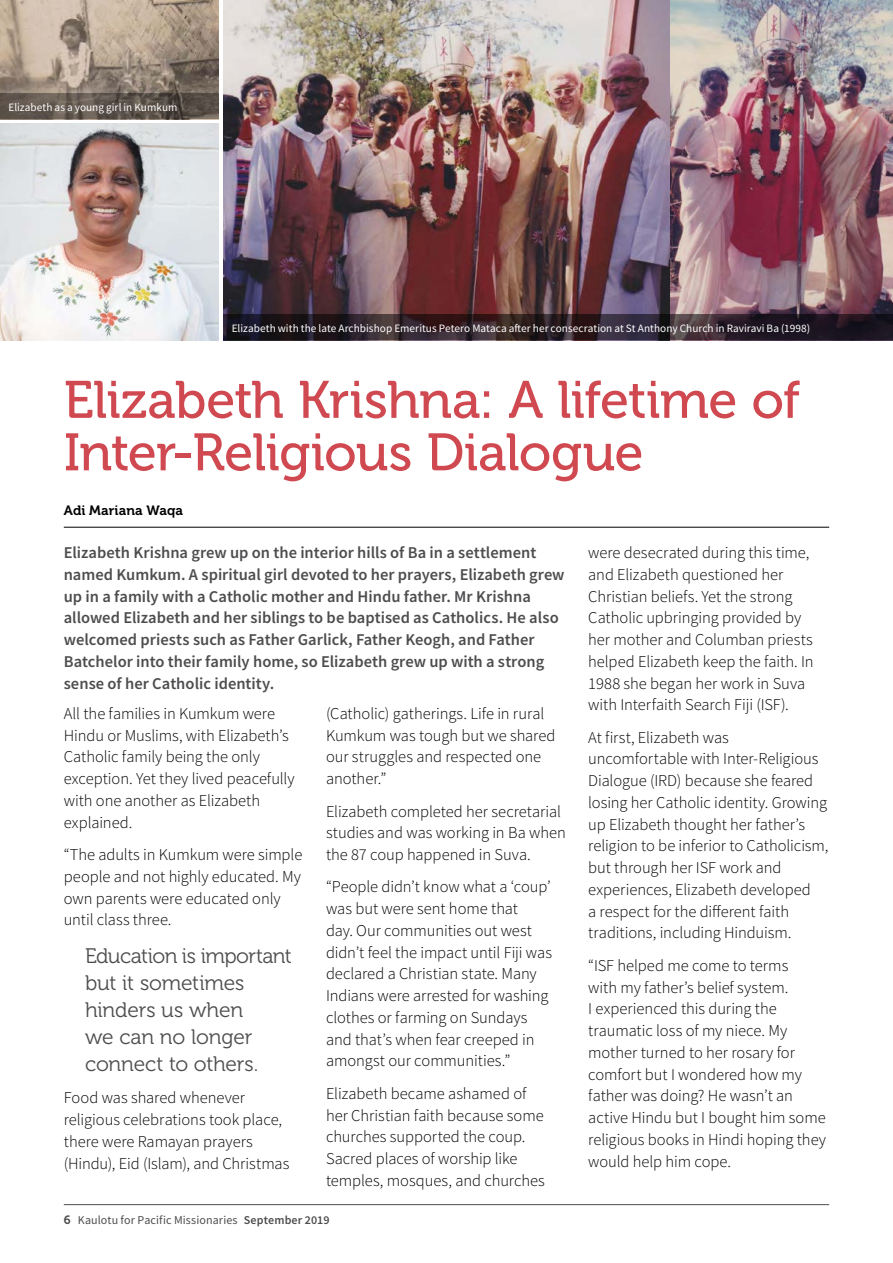
<style>
.page{position:relative;width:893px;height:1263px;background:#fff}
.page>*{position:absolute;margin:0;border:0;box-sizing:border-box;transform-origin:0 0}
.t1{font:52.5px/52.5px "Museo 500";letter-spacing:-.015em;color:#d04950}
.t2{font:21px/27px "Museo 300";letter-spacing:-.01em;color:#4d4d4f}
.t3{font:300 16.5px/21.8px "Source Sans Pro";letter-spacing:-.005em;color:#000}
.t4{font:600 16.5px/21.8px "Source Sans Pro";color:#4d4d4f}
.t5{font:13.5px "Museo 700";letter-spacing:.005em;color:#000}
.t6{font:12px "Source Sans Pro";letter-spacing:.01em;color:#4d4d4f}
.t7{font:11.25px "Source Sans Pro";letter-spacing:.005em;color:#fff}
.s1{font-family:"Museo 700"}
.s2{font-weight:600}
</style>
<div class="page">
<img style="left:223px;top:0;width:670px;height:315px">
<hr style="left:64px;top:527px;width:765px;height:1px;background:#000">
<img style="left:0;top:123px;width:219px;height:217px">
<img style="left:0;top:0;width:219px;height:94px">
<svg style="left:223px;top:315px;width:670px;height:25px;background:#2a1f27"></svg>
<svg style="left:0;top:94px;width:219px;height:25px;background:#5d544c"></svg>
<svg style="left:892px;top:197px;width:1px;height:25px"></svg>
<hr style="left:64px;top:1204px;width:765px;height:1px;background:#4d4d4f">
<p class="t7" style="left:9px;top:100px;width:170px">Elizabeth as a young girl in Kumkum</p>
<p class="t7" style="left:232px;top:321px;width:580px">Elizabeth with the late Archbishop Emeritus Petero Mataca after her consecration at St Anthony Church in Raviravi Ba (1998)</p>
<h1 class="t1" style="left:64px;top:374px;width:738px">Elizabeth Krishna: A lifetime of<br>Inter-Religious Dialogue</h1>
<p class="t5" style="left:64px;top:503px;width:121px">Adi Mariana Waqa</p>
<p class="t4" style="left:64px;top:542px;width:502px">Elizabeth Krishna grew up on the interior hills of Ba in a settlement named Kumkum. A spiritual girl devoted to her prayers, Elizabeth grew up in a family with a Catholic mother and Hindu father. Mr Krishna allowed Elizabeth and her siblings to be baptised as Catholics. He also welcomed priests such as Father Garlick, Father Keogh, and Father Batchelor into their family home, so Elizabeth grew up with a strong sense of her Catholic identity.</p>
<p class="t3" style="left:64px;top:702px;width:232px">All the families in Kumkum were<br>Hindu or Muslims, with Elizabeth’s<br>Catholic family being the only exception. Yet they lived peacefully with one another as Elizabeth explained.</p>
<p class="t3" style="left:64px;top:844px;width:240px">“The adults in Kumkum were simple people and not highly educated. My own parents were educated only until class three.</p>
<p class="t2" style="left:85px;top:943px;width:208px">Education is important but it sometimes hinders us when<br>we can no longer connect to others.</p>
<p class="t3" style="left:64px;top:1087px;width:227px">Food was shared whenever religious celebrations took place, there were Ramayan prayers (Hindu), Eid (Islam), and Christmas</p>
<p class="t3" style="left:588px;top:542px;width:227px">were desecrated during this time, and Elizabeth questioned her<br>Christian beliefs. Yet the strong<br>Catholic upbringing provided by her mother and Columban priests helped Elizabeth keep the faith. In<br>1988 she began her work in Suva with Interfaith Search Fiji (ISF).</p>
<p class="t3" style="left:588px;top:726px;width:242px">At first, Elizabeth was uncomfortable with Inter-Religious Dialogue (IRD) because she feared losing her Catholic identity. Growing up Elizabeth thought her father’s religion to be inferior to Catholicism, but through her ISF work and experiences, Elizabeth developed<br>a respect for the different faith traditions, including Hinduism.</p>
<p class="t3" style="left:588px;top:954px;width:239px">“ISF helped me come to terms<br>with my father’s belief system.<br>I experienced this during the traumatic loss of my niece. My mother turned to her rosary for comfort but I wondered how my father was doing? He wasn’t an active Hindu but I bought him some religious books in Hindi hoping they would help him cope.</p>
<p class="t3" style="left:326px;top:702px;width:231px">(Catholic) gatherings. Life in rural<br>Kumkum was tough but we shared our struggles and respected one another.”</p>
<p class="t3" style="left:326px;top:800px;width:241px">Elizabeth completed her secretarial studies and was working in Ba when the 87 coup happened in Suva.</p>
<p class="t3" style="left:326px;top:876px;width:228px">“People didn’t know what a ‘coup’ was but were sent home that<br>day. Our communities out west didn’t feel the impact until Fiji was declared a Christian state. Many<br>Indians were arrested for washing clothes or farming on Sundays and that’s when fear creeped in amongst our communities.”</p>
<p class="t3" style="left:326px;top:1082px;width:220px">Elizabeth became ashamed of her Christian faith because some churches supported the coup.<br>Sacred places of worship like temples, mosques, and churches</p>
<p class="t6" style="left:64px;top:1212px;width:267px"><span class="s1">6</span> Kaulotu for Pacific Missionaries <span class="s2">September 2019</span></p>
</div>
